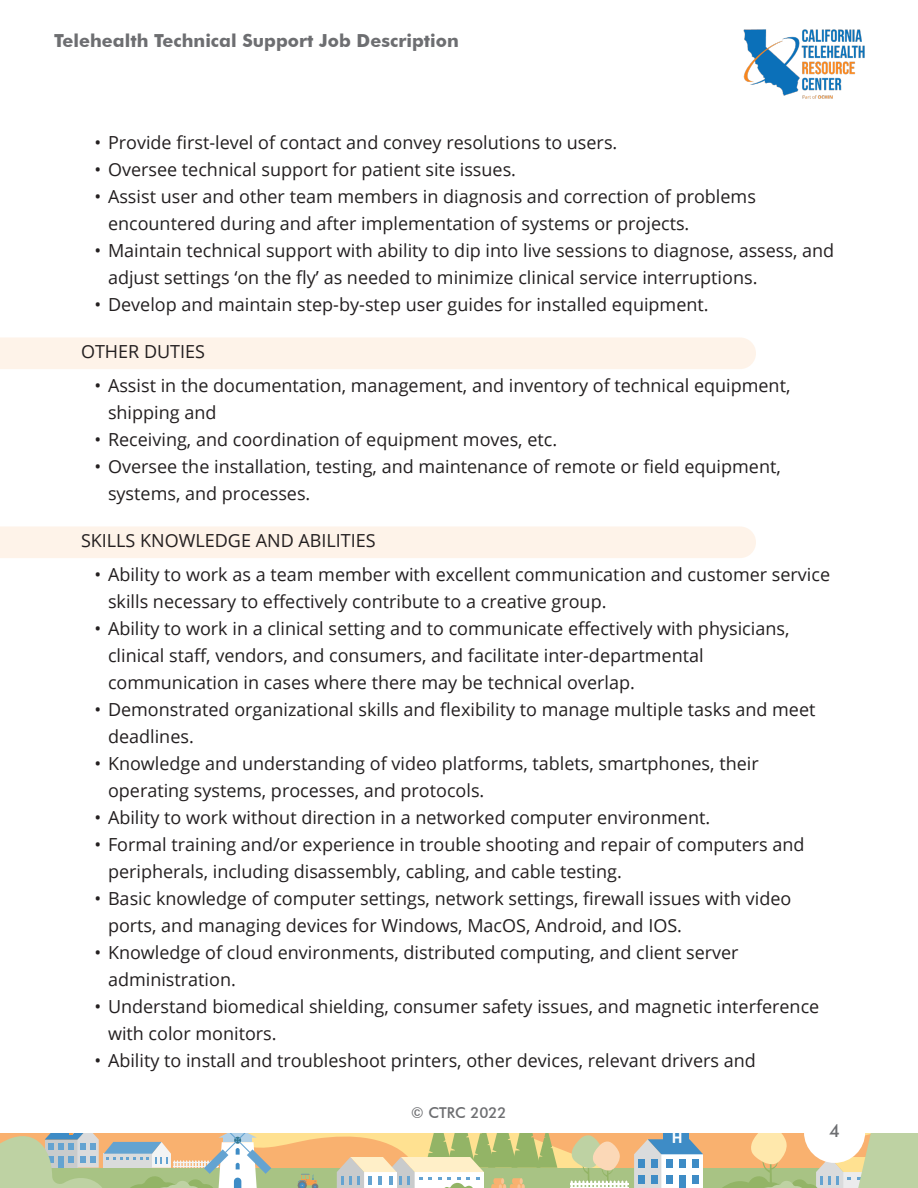
<style>
.page{position:relative;width:918px;height:1188px;background:#fff}
.page>*{position:absolute;margin:0;border:0;box-sizing:border-box;transform-origin:0 0}
.Bullet_Header{font:18px/27px "Open Sans";color:#231f20}
.Header_Title{font:700 18px "Futura BT";color:#6d6e71}
.t1{font:500 18px "Futura BT";color:#6d6e71}
.t2{font:700 17.1px "Calibri";color:#fff}
.t3{font:500 15px "Futura BT";color:#6d6e71}
</style>
<div class="page">
<svg style="left:0;top:1133px;width:918px;height:55px"></svg>
<div style="left:664px;top:1133px;width:25px;height:19px;background:#3e8cc6"></div>
<img style="left:743px;top:29px;width:122px;height:70px">
<div style="left:804px;top:1102px;width:61px;height:61px;background:#fff;border-radius:50%"></div>
<div style="left:0;top:338px;width:756px;height:31px;background:#fef3e9"></div>
<div style="left:0;top:526px;width:756px;height:32px;background:#fef3e9"></div>
<p class="Header_Title" style="left:54px;top:29px;width:406px">Telehealth Technical Support Job Description</p>
<p class="Bullet_Header" style="left:94px;top:128px;width:524px">• Provide first-level of contact and convey resolutions to users.</p>
<p class="Bullet_Header" style="left:94px;top:155px;width:423px">• Oversee technical support for patient site issues.</p>
<p class="Bullet_Header" style="left:108px;top:182px;width:649px;text-indent:-14px">• Assist user and other team members in diagnosis and correction of problems encountered during and after implementation of systems or projects.</p>
<p class="Bullet_Header" style="left:108px;top:236px;width:728px;text-indent:-14px">• Maintain technical support with ability to dip into live sessions to diagnose, assess, and adjust settings ‘on the fly’ as needed to minimize clinical service interruptions.</p>
<p class="Bullet_Header" style="left:94px;top:290px;width:616px">• Develop and maintain step-by-step user guides for installed equipment.</p>
<p class="Bullet_Header" style="left:81px;top:338px;width:126px">OTHER DUTIES</p>
<p class="Bullet_Header" style="left:108px;top:371px;width:684px;text-indent:-14px">• Assist in the documentation, management, and inventory of technical equipment, shipping and</p>
<p class="Bullet_Header" style="left:94px;top:425px;width:464px">• Receiving, and coordination of equipment moves, etc.</p>
<p class="Bullet_Header" style="left:108px;top:452px;width:674px;text-indent:-14px">• Oversee the installation, testing, and maintenance of remote or field equipment, systems, and processes.</p>
<p class="Bullet_Header" style="left:81px;top:527px;width:296px">SKILLS KNOWLEDGE AND ABILITIES</p>
<p class="Bullet_Header" style="left:108px;top:560px;width:724px;text-indent:-14px">• Ability to work as a team member with excellent communication and customer service skills necessary to effectively contribute to a creative group.</p>
<p class="Bullet_Header" style="left:108px;top:614px;width:683px;text-indent:-14px">• Ability to work in a clinical setting and to communicate effectively with physicians, clinical staff, vendors, and consumers, and facilitate inter-departmental communication in cases where there may be technical overlap.</p>
<p class="Bullet_Header" style="left:108px;top:695px;width:709px;text-indent:-14px">• Demonstrated organizational skills and flexibility to manage multiple tasks and meet deadlines.</p>
<p class="Bullet_Header" style="left:108px;top:749px;width:652px;text-indent:-14px">• Knowledge and understanding of video platforms, tablets, smartphones, their operating systems, processes, and protocols.</p>
<p class="Bullet_Header" style="left:94px;top:803px;width:617px">• Ability to work without direction in a networked computer environment.</p>
<p class="Bullet_Header" style="left:108px;top:830px;width:698px;text-indent:-14px">• Formal training and/or experience in trouble shooting and repair of computers and peripherals, including disassembly, cabling, and cable testing.</p>
<p class="Bullet_Header" style="left:108px;top:884px;width:685px;text-indent:-14px">• Basic knowledge of computer settings, network settings, firewall issues with video ports, and managing devices for Windows, MacOS, Android, and IOS.</p>
<p class="Bullet_Header" style="left:108px;top:938px;width:632px;text-indent:-14px">• Knowledge of cloud environments, distributed computing, and client server administration.</p>
<p class="Bullet_Header" style="left:108px;top:992px;width:713px;text-indent:-14px">• Understand biomedical shielding, consumer safety issues, and magnetic interference with color monitors.</p>
<p class="Bullet_Header" style="left:94px;top:1046px;width:663px">• Ability to install and troubleshoot printers, other devices, relevant drivers and</p>
<p class="t3" style="left:411px;top:1104px;width:97px">© CTRC 2022</p>
<p class="t2" style="left:672px;top:1126px;width:12px">H</p>
<p class="t1" style="left:829px;top:1120px;width:12px">4</p>
</div>
